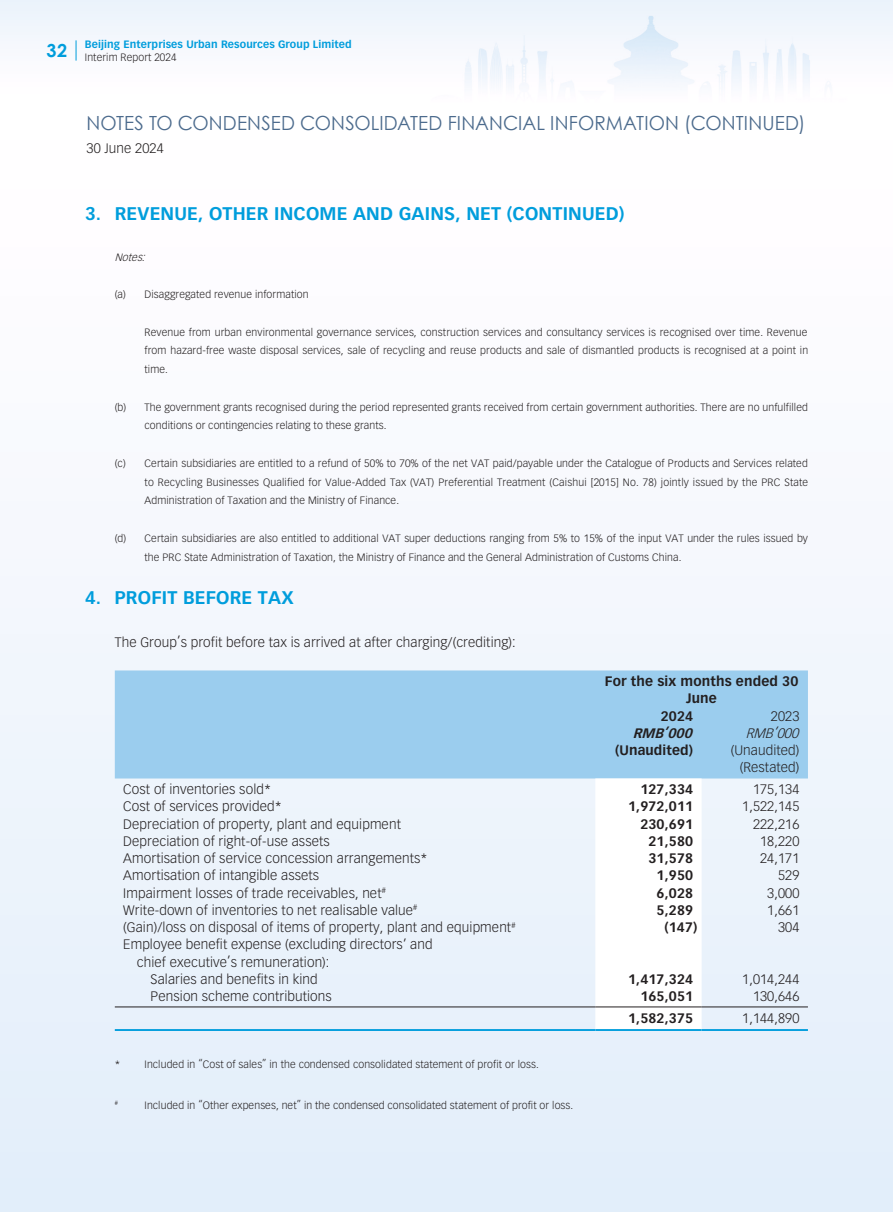
<style>
.page{position:relative;width:893px;height:1212px;background:#fff}
.page>*{position:absolute;margin:0;border:0;box-sizing:border-box;transform-origin:0 0}
.t1{font:19.5px "Century Gothic";letter-spacing:.005em;color:#4c6b8d;scale:.96 1}
.t2{font:700 18px "Vectora LT Std";letter-spacing:.01em;color:#009ddc}
.t3{font:300 13.5px/17.2px "Vectora LT Std";letter-spacing:.01em;color:#231f20;text-align:right}
.t4{font:700 13.5px "Vectora LT Std";letter-spacing:.01em;color:#231f20}
.t5{font:italic 700 13.5px "Vectora LT Std";color:#231f20}
.t6{font:italic 300 13.5px "Vectora LT Std";color:#231f20}
.t7{font:300 10.5px/18.8px "Vectora LT Std";letter-spacing:.01em;color:#231f20;text-align:justify}
.t8{font:700 10.5px/12.6px "Vectora LT Std";letter-spacing:.01em;color:#009ddc}
.t9{font:italic 300 10.5px "Vectora LT Std";color:#231f20}
.t10{font:300 6.15px "Vectora LT Std";color:#231f20}
.s1{font-weight:300;color:#231f20}
</style>
<div class="page">
<svg style="left:76px;top:40px;width:1px;height:21px"></svg>
<div style="left:115px;top:670px;width:693px;height:108px;background:#9bcdee"></div>
<svg style="left:595px;top:778px;width:107px;height:251px"></svg>
<hr style="left:115px;top:1006px;width:480px;height:1px;background:#231f20">
<hr style="left:595px;top:1006px;width:107px;height:1px;background:#231f20">
<hr style="left:702px;top:1006px;width:106px;height:1px;background:#231f20">
<hr style="left:115px;top:1029px;width:480px;height:2px;background:#009ddc">
<hr style="left:595px;top:1029px;width:107px;height:2px;background:#009ddc">
<hr style="left:702px;top:1029px;width:106px;height:2px;background:#009ddc">
<p class="t8" style="left:46px;top:38px;width:307px;text-indent:38px">Beijing Enterprises Urban Resources Group Limited<br><sup>32</sup> <span class="s1">Interim Report 2024</span></p>
<h1 class="t1" style="left:87px;top:110px;width:750px">NOTES TO CONDENSED CONSOLIDATED FINANCIAL INFORMATION (CONTINUED)</h1>
<p class="t3" style="left:87px;top:139px;width:79px">30 June 2024</p>
<h2 class="t2" style="left:85px;top:203px;width:541px">3. REVENUE, OTHER INCOME AND GAINS, NET (CONTINUED)</h2>
<p class="t9" style="left:115px;top:251px;width:35px">Notes:</p>
<p class="t7" style="left:115px;top:285px;width:195px">(a) Disaggregated revenue information</p>
<p class="t7" style="left:145px;top:323px;width:665px">Revenue from urban environmental governance services, construction services and consultancy services is recognised over time. Revenue from hazard-free waste disposal services, sale of recycling and reuse products and sale of dismantled products is recognised at a point in time.</p>
<p class="t7" style="left:145px;top:398px;width:665px;text-indent:-30px">(b) The government grants recognised during the period represented grants received from certain government authorities. There are no unfulfilled conditions or contingencies relating to these grants.</p>
<p class="t7" style="left:145px;top:454px;width:665px;text-indent:-30px">(c) Certain subsidiaries are entitled to a refund of 50% to 70% of the net VAT paid/payable under the Catalogue of Products and Services related to Recycling Businesses Qualified for Value-Added Tax (VAT) Preferential Treatment (Caishui [2015] No. 78) jointly issued by the PRC State Administration of Taxation and the Ministry of Finance.</p>
<p class="t7" style="left:145px;top:529px;width:665px;text-indent:-30px">(d) Certain subsidiaries are also entitled to additional VAT super deductions ranging from 5% to 15% of the input VAT under the rules issued by the PRC State Administration of Taxation, the Ministry of Finance and the General Administration of Customs China.</p>
<h2 class="t2" style="left:85px;top:586px;width:210px">4. PROFIT BEFORE TAX</h2>
<p class="t3" style="left:115px;top:634px;width:402px">The Group’s profit before tax is arrived at after charging/(crediting):</p>
<p class="t4" style="left:605px;top:673px;width:195px">For the six months ended 30</p>
<p class="t4" style="left:686px;top:690px;width:32px">June</p>
<p class="t4" style="left:661px;top:707px;width:34px">2024</p>
<p class="t3" style="left:771px;top:707px;width:30px">2023</p>
<p class="t5" style="left:633px;top:725px;width:65px">RMB’000</p>
<p class="t6" style="left:746px;top:725px;width:58px">RMB’000</p>
<p class="t4" style="left:615px;top:742px;width:80px">(Unaudited)</p>
<p class="t3" style="left:731px;top:742px;width:70px">(Unaudited) (Restated)</p>
<p class="t3" style="left:123px;top:781px;width:149px">Cost of inventories sold*</p>
<p class="t4" style="left:640px;top:781px;width:54px">127,334</p>
<p class="t3" style="left:753px;top:781px;width:48px">175,134</p>
<p class="t3" style="left:123px;top:798px;width:160px">Cost of services provided*</p>
<p class="t4" style="left:628px;top:798px;width:67px">1,972,011</p>
<p class="t3" style="left:742px;top:798px;width:59px">1,522,145</p>
<p class="t3" style="left:123px;top:815px;width:279px">Depreciation of property, plant and equipment</p>
<p class="t4" style="left:640px;top:815px;width:54px">230,691</p>
<p class="t3" style="left:753px;top:815px;width:48px">222,216</p>
<p class="t3" style="left:123px;top:832px;width:208px">Depreciation of right-of-use assets</p>
<p class="t4" style="left:648px;top:833px;width:46px">21,580</p>
<p class="t3" style="left:760px;top:832px;width:41px">18,220</p>
<p class="t3" style="left:123px;top:850px;width:306px">Amortisation of service concession arrangements*</p>
<p class="t4" style="left:648px;top:850px;width:46px">31,578</p>
<p class="t3" style="left:760px;top:850px;width:41px">24,171</p>
<p class="t3" style="left:123px;top:867px;width:197px">Amortisation of intangible assets</p>
<p class="t4" style="left:657px;top:867px;width:38px">1,950</p>
<p class="t3" style="left:778px;top:867px;width:23px">529</p>
<p class="t3" style="left:123px;top:884px;width:264px">Impairment losses of trade receivables, net<sup>#</sup></p>
<p class="t4" style="left:657px;top:884px;width:38px">6,028</p>
<p class="t3" style="left:767px;top:884px;width:34px">3,000</p>
<p class="t3" style="left:123px;top:901px;width:296px">Write-down of inventories to net realisable value<sup>#</sup></p>
<p class="t4" style="left:657px;top:902px;width:38px">5,289</p>
<p class="t3" style="left:767px;top:901px;width:34px">1,661</p>
<p class="t3" style="left:123px;top:919px;width:394px">(Gain)/loss on disposal of items of property, plant and equipment<sup>#</sup></p>
<p class="t4" style="left:664px;top:919px;width:35px">(147)</p>
<p class="t3" style="left:778px;top:919px;width:23px">304</p>
<p class="t3" style="left:123px;top:936px;width:311px">Employee benefit expense (excluding directors’ and</p>
<p class="t3" style="left:137px;top:953px;width:194px">chief executive’s remuneration):</p>
<p class="t3" style="left:151px;top:970px;width:169px">Salaries and benefits in kind</p>
<p class="t4" style="left:628px;top:971px;width:67px">1,417,324</p>
<p class="t3" style="left:742px;top:970px;width:59px">1,014,244</p>
<p class="t3" style="left:151px;top:988px;width:183px">Pension scheme contributions</p>
<p class="t4" style="left:640px;top:988px;width:54px">165,051</p>
<p class="t3" style="left:753px;top:988px;width:48px">130,646</p>
<p class="t4" style="left:628px;top:1010px;width:67px">1,582,375</p>
<p class="t3" style="left:742px;top:1009px;width:59px">1,144,890</p>
<p class="t7" style="left:115px;top:1055px;width:425px">* Included in “Cost of sales” in the condensed consolidated statement of profit or loss.</p>
<p class="t10" style="left:115px;top:1099px;width:5px">#</p>
<p class="t7" style="left:145px;top:1095px;width:430px">Included in “Other expenses, net” in the condensed consolidated statement of profit or loss.</p>
</div>
